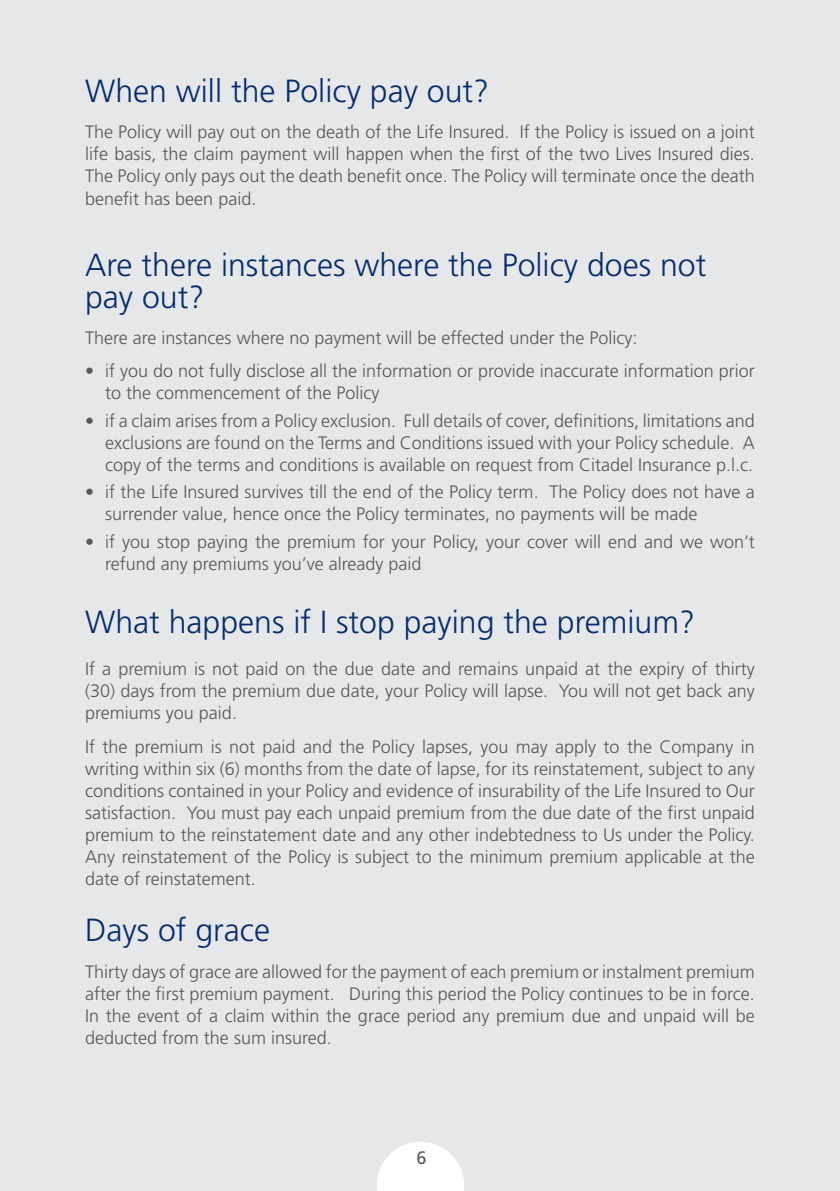
<style>
.page{position:relative;width:840px;height:1191px;background:#fff}
.page>*{position:absolute;margin:0;border:0;box-sizing:border-box;transform-origin:0 0}
.SubHEADER_281{font:300 32px/32px "Frutiger";color:#052d6f}
.BODY_TEXT{font:300 18px/22px "Frutiger LT Std";color:#57585a;text-align:justify}
.indent_with_bullets{font:300 18px/22px "Frutiger LT Std";color:#57585a}
.BODY_TEXT-2{font:18px "Frutiger LT Std";color:#57585a}
</style>
<div class="page">
<div style="left:0;top:0;width:839px;height:1191px;background:#e6e7e9"></div>
<svg style="left:377px;top:1142px;width:86px;height:49px"></svg>
<p class="SubHEADER_281" style="left:85px;top:75px;width:405px">When will the Policy pay out?</p>
<p class="BODY_TEXT" style="left:85px;top:121px;width:671px">The Policy will pay out on the death of the Life Insured. If the Policy is issued on a joint life basis, the claim payment will happen when the first of the two Lives Insured dies.<br>The Policy only pays out the death benefit once. The Policy will terminate once the death benefit has been paid.</p>
<p class="SubHEADER_281" style="left:85px;top:248px;width:622px">Are there instances where the Policy does not pay out?</p>
<p class="BODY_TEXT" style="left:85px;top:326px;width:553px">There are instances where no payment will be effected under the Policy:</p>
<p class="indent_with_bullets" style="left:105px;top:360px;width:651px;text-indent:-20px">• if you do not fully disclose all the information or provide inaccurate information prior to the commencement of the Policy</p>
<p class="indent_with_bullets" style="left:105px;top:409px;width:651px;text-align:justify;text-indent:-20px">• if a claim arises from a Policy exclusion. Full details of cover, definitions, limitations and exclusions are found on the Terms and Conditions issued with your Policy schedule. A copy of the terms and conditions is available on request from Citadel Insurance p.l.c.</p>
<p class="indent_with_bullets" style="left:105px;top:481px;width:650px;text-indent:-20px">• if the Life Insured survives till the end of the Policy term. The Policy does not have a surrender value, hence once the Policy terminates, no payments will be made</p>
<p class="indent_with_bullets" style="left:105px;top:531px;width:650px;text-indent:-20px">• if you stop paying the premium for your Policy, your cover will end and we won’t refund any premiums you’ve already paid</p>
<p class="SubHEADER_281" style="left:85px;top:606px;width:611px">What happens if I stop paying the premium?</p>
<p class="BODY_TEXT" style="left:85px;top:658px;width:671px">If a premium is not paid on the due date and remains unpaid at the expiry of thirty (30) days from the premium due date, your Policy will lapse. You will not get back any premiums you paid.</p>
<p class="BODY_TEXT" style="left:85px;top:736px;width:671px">If the premium is not paid and the Policy lapses, you may apply to the Company in writing within six (6) months from the date of lapse, for its reinstatement, subject to any conditions contained in your Policy and evidence of insurability of the Life Insured to Our satisfaction. You must pay each unpaid premium from the due date of the first unpaid premium to the reinstatement date and any other indebtedness to Us under the Policy.<br>Any reinstatement of the Policy is subject to the minimum premium applicable at the date of reinstatement.</p>
<p class="SubHEADER_281" style="left:85px;top:914px;width:186px">Days of grace</p>
<p class="BODY_TEXT" style="left:85px;top:960px;width:671px">Thirty days of grace are allowed for the payment of each premium or instalment premium after the first premium payment. During this period the Policy continues to be in force.<br>In the event of a claim within the grace period any premium due and unpaid will be deducted from the sum insured.</p>
<p class="BODY_TEXT-2" style="left:416px;top:1147px;width:12px">6</p>
</div>
